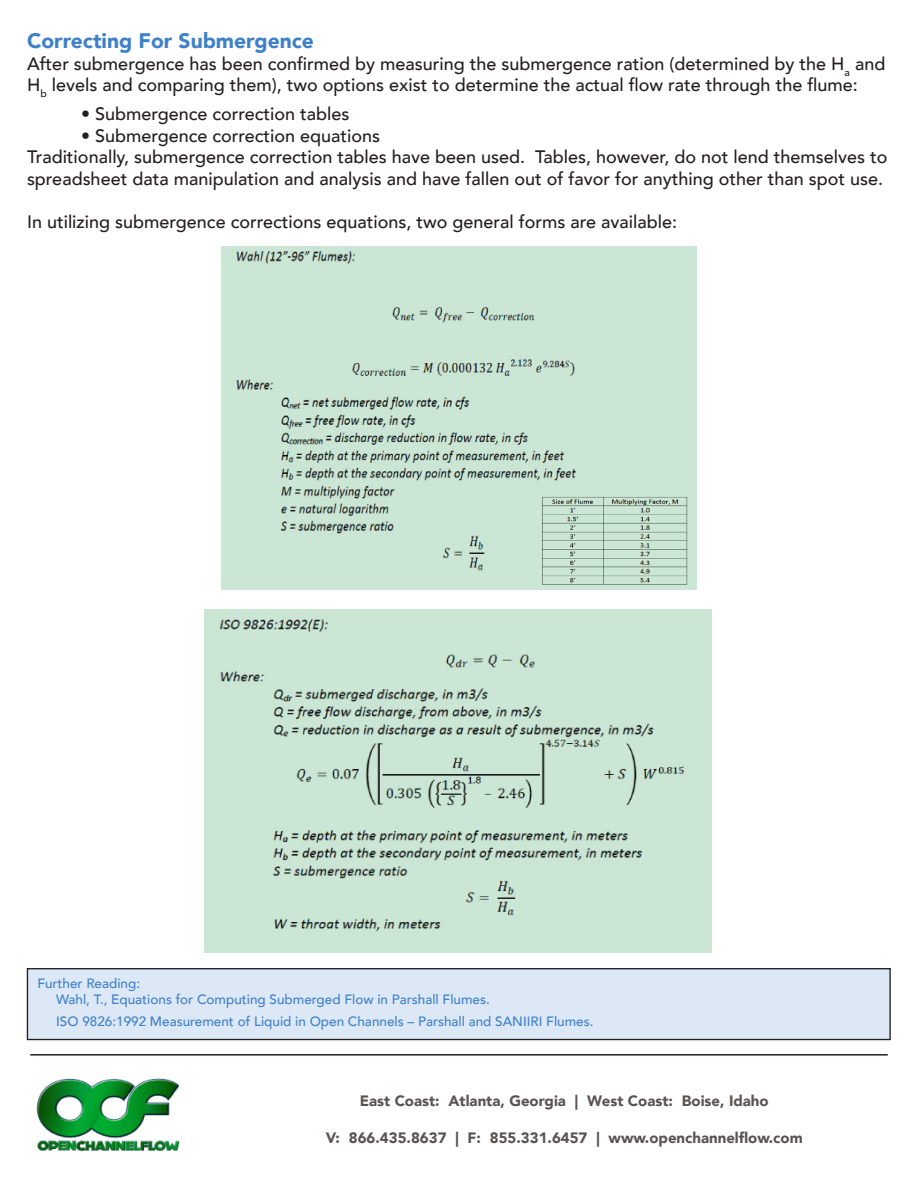
<style>
.page{position:relative;width:918px;height:1188px;background:#fff}
.page>*{position:absolute;margin:0;border:0;box-sizing:border-box;transform-origin:0 0}
.t1{font:900 21px "Avenir";color:#3f80ca}
.t2{font:500 18px/21.6px "Avenir";color:#231f20}
.t3{font:900 15px "Avenir";color:#595452}
.t4{font:500 13.5px "Avenir";color:#3f80ca}
</style>
<div class="page">
<img style="left:36px;top:1078px;width:144px;height:74px">
<hr style="left:30px;top:1054px;width:858px;height:2px;background:#231f20">
<div style="left:27px;top:969px;width:863px;height:71px;background:#dce8f6"></div>
<div style="left:27px;top:968px;width:864px;height:72px;border:1px solid #231f20"></div>
<img style="left:204px;top:610px;width:508px;height:343px">
<img style="left:222px;top:247px;width:474px;height:343px">
<img style="left:541px;top:497px;width:147px;height:87px">
<p class="t1" style="left:27px;top:23px;width:288px">Correcting For Submergence</p>
<p class="t2" style="left:27px;top:52px;width:860px">After submergence has been confirmed by measuring the submergence ration (determined by the H<sub>a</sub> and<br>H<sub>b</sub> levels and comparing them), two options exist to determine the actual flow rate through the flume:</p>
<p class="t2" style="left:81px;top:102px;width:270px">• Submergence correction tables</p>
<p class="t2" style="left:81px;top:124px;width:301px">• Submergence correction equations</p>
<p class="t2" style="left:27px;top:145px;width:862px">Traditionally, submergence correction tables have been used. Tables, however, do not lend themselves to spreadsheet data manipulation and analysis and have fallen out of favor for anything other than spot use.</p>
<p class="t2" style="left:27px;top:210px;width:652px">In utilizing submergence corrections equations, two general forms are available:</p>
<p class="t4" style="left:37px;top:972px;width:104px">Further Reading:</p>
<p class="t4" style="left:56px;top:988px;width:435px">Wahl, T., Equations for Computing Submerged Flow in Parshall Flumes.</p>
<p class="t4" style="left:56px;top:1010px;width:539px">ISO 9826:1992 Measurement of Liquid in Open Channels – Parshall and SANIIRI Flumes.</p>
<p class="t3" style="left:360px;top:1088px;width:411px">East Coast: Atlanta, Georgia | West Coast: Boise, Idaho</p>
<p class="t3" style="left:326px;top:1125px;width:479px">V: 866.435.8637 | F: 855.331.6457 | www.openchannelflow.com</p>
</div>
